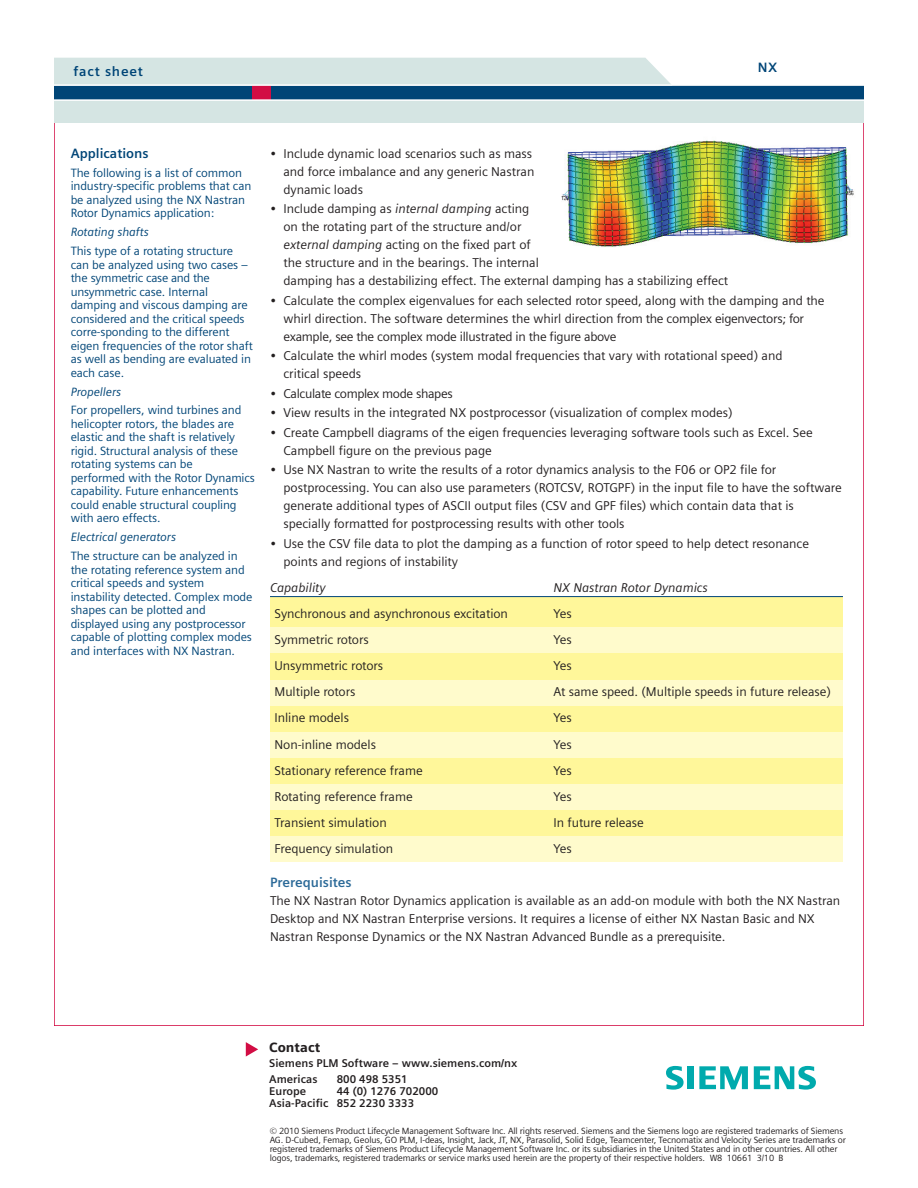
<style>
.page{position:relative;width:918px;height:1188px;background:#fff}
.page>*{position:absolute;margin:0;border:0;box-sizing:border-box;transform-origin:0 0}
.t1{font:700 13.5px "Siemens Sans";color:#004577}
.t2{font:700 13.5px "Siemens Sans";color:#2c6a98}
.t3{font:700 13.5px "Siemens Sans";letter-spacing:.055em;color:#004577}
.t4{font:900 13.5px "Siemens Sans";color:#231f20}
.t5{font:12.75px/18px "Siemens Sans";letter-spacing:-.005em;color:#231f20}
.t6{font:italic 12.75px "Siemens Sans";letter-spacing:-.005em;color:#231f20}
.t7{font:12.75px "Siemens Sans";letter-spacing:-.03em;color:#231f20}
.t8{font:12px/13.5px "Siemens Sans";letter-spacing:-.01em;color:#004577}
.t9{font:italic 12px "Siemens Sans";letter-spacing:-.01em;color:#004577}
.t10{font:700 11.25px/16.4px "Siemens Sans";color:#231f20}
.t11{font:9px/9px "Siemens Sans";letter-spacing:-.015em;color:#231f20}
.s1{font-style:italic}
</style>
<div class="page">
<div style="left:270px;top:597px;width:573px;height:252px;background:#fff79a"></div>
<div style="left:270px;top:628px;width:573px;height:25px;background:#fffbcc"></div>
<div style="left:270px;top:680px;width:573px;height:26px;background:#fffbcc"></div>
<div style="left:270px;top:733px;width:573px;height:25px;background:#fffbcc"></div>
<div style="left:270px;top:784px;width:573px;height:26px;background:#fffbcc"></div>
<div style="left:270px;top:836px;width:573px;height:26px;background:#fffbcc"></div>
<div style="left:54px;top:101px;width:810px;height:22px;background:#d5e5e3"></div>
<div style="left:54px;top:85px;width:810px;height:15px;background:#004577"></div>
<div style="left:54px;top:58px;width:617px;height:26px;background:#d5e5e3"></div>
<div style="left:252px;top:85px;width:18px;height:15px;background:#d20d44"></div>
<hr style="left:52px;top:84px;width:827px;height:2px;background:#fff">
<hr style="left:52px;top:99px;width:822px;height:2px;background:#fff">
<hr style="left:270px;top:596px;width:573px;height:1px;background:#004577">
<img style="left:562px;top:140px;width:292px;height:107px">
<svg style="left:246px;top:1042px;width:12px;height:15px"></svg>
<svg style="left:666px;top:1066px;width:18px;height:24px"></svg>
<div style="left:687px;top:1066px;width:7px;height:23px;background:#00aaad"></div>
<svg style="left:699px;top:1066px;width:49px;height:23px"></svg>
<svg style="left:754px;top:1066px;width:62px;height:24px"></svg>
<p class="t3" style="left:74px;top:63px;width:71px">fact sheet</p>
<p class="t1" style="left:758px;top:59px;width:21px">NX</p>
<p class="t1" style="left:71px;top:145px;width:79px">Applications</p>
<p class="t8" style="left:71px;top:166px;width:182px">The following is a list of common industry-specific problems that can be analyzed using the NX Nastran<br>Rotor Dynamics application:</p>
<p class="t9" style="left:71px;top:225px;width:80px">Rotating shafts</p>
<p class="t8" style="left:71px;top:244px;width:184px">This type of a rotating structure can be analyzed using two cases – the symmetric case and the unsymmetric case. Internal damping and viscous damping are considered and the critical speeds corre-sponding to the different eigen frequencies of the rotor shaft as well as bending are evaluated in each case.</p>
<p class="t9" style="left:71px;top:384px;width:52px">Propellers</p>
<p class="t8" style="left:71px;top:404px;width:186px">For propellers, wind turbines and helicopter rotors, the blades are elastic and the shaft is relatively rigid. Structural analysis of these rotating systems can be<br>performed with the Rotor Dynamics capability. Future enhancements could enable structural coupling with aero effects.</p>
<p class="t9" style="left:71px;top:530px;width:107px">Electrical generators</p>
<p class="t8" style="left:71px;top:549px;width:183px">The structure can be analyzed in the rotating reference system and critical speeds and system instability detected. Complex mode shapes can be plotted and displayed using any postprocessor capable of plotting complex modes and interfaces with NX Nastran.</p>
<p class="t5" style="left:284px;top:144px;width:252px;text-indent:-14px">• Include dynamic load scenarios such as mass and force imbalance and any generic Nastran dynamic loads</p>
<p class="t5" style="left:284px;top:200px;width:446px;text-indent:-13px">• Include damping as <span class="s1">internal damping</span> acting<br>on the rotating part of the structure and/or<br><span class="s1">external damping</span> acting on the fixed part of<br>the structure and in the bearings. The internal<br>damping has a destabilizing effect. The external damping has a stabilizing effect</p>
<p class="t5" style="left:284px;top:291px;width:543px;text-indent:-13px">• Calculate the complex eigenvalues for each selected rotor speed, along with the damping and the whirl direction. The software determines the whirl direction from the complex eigenvectors; for example, see the complex mode illustrated in the figure above</p>
<p class="t5" style="left:284px;top:347px;width:501px;text-indent:-13px">• Calculate the whirl modes (system modal frequencies that vary with rotational speed) and critical speeds</p>
<p class="t7" style="left:270px;top:386px;width:184px">• Calculate complex mode shapes</p>
<p class="t5" style="left:270px;top:404px;width:464px">• View results in the integrated NX postprocessor (visualization of complex modes)</p>
<p class="t5" style="left:284px;top:423px;width:531px;text-indent:-14px">• Create Campbell diagrams of the eigen frequencies leveraging software tools such as Excel. See<br>Campbell figure on the previous page</p>
<p class="t5" style="left:284px;top:461px;width:560px;text-indent:-14px">• Use NX Nastran to write the results of a rotor dynamics analysis to the F06 or OP2 file for postprocessing. You can also use parameters (ROTCSV, ROTGPF) in the input file to have the software generate additional types of ASCII output files (CSV and GPF files) which contain data that is specially formatted for postprocessing results with other tools</p>
<p class="t5" style="left:284px;top:534px;width:527px;text-indent:-13px">• Use the CSV file data to plot the damping as a function of rotor speed to help detect resonance points and regions of instability</p>
<p class="t6" style="left:270px;top:580px;width:57px">Capability</p>
<p class="t6" style="left:554px;top:580px;width:156px">NX Nastran Rotor Dynamics</p>
<p class="t5" style="left:275px;top:605px;width:235px">Synchronous and asynchronous excitation</p>
<p class="t5" style="left:554px;top:605px;width:20px">Yes</p>
<p class="t5" style="left:275px;top:631px;width:96px">Symmetric rotors</p>
<p class="t5" style="left:554px;top:631px;width:20px">Yes</p>
<p class="t5" style="left:275px;top:657px;width:110px">Unsymmetric rotors</p>
<p class="t5" style="left:554px;top:657px;width:20px">Yes</p>
<p class="t5" style="left:275px;top:683px;width:83px">Multiple rotors</p>
<p class="t5" style="left:554px;top:683px;width:279px">At same speed. (Multiple speeds in future release)</p>
<p class="t5" style="left:275px;top:709px;width:76px">Inline models</p>
<p class="t5" style="left:554px;top:709px;width:20px">Yes</p>
<p class="t5" style="left:275px;top:735px;width:103px">Non-inline models</p>
<p class="t5" style="left:554px;top:735px;width:20px">Yes</p>
<p class="t5" style="left:275px;top:761px;width:150px">Stationary reference frame</p>
<p class="t5" style="left:554px;top:761px;width:20px">Yes</p>
<p class="t5" style="left:275px;top:787px;width:140px">Rotating reference frame</p>
<p class="t5" style="left:554px;top:787px;width:20px">Yes</p>
<p class="t5" style="left:275px;top:813px;width:114px">Transient simulation</p>
<p class="t5" style="left:554px;top:813px;width:92px">In future release</p>
<p class="t5" style="left:275px;top:840px;width:120px">Frequency simulation</p>
<p class="t5" style="left:554px;top:840px;width:20px">Yes</p>
<p class="t2" style="left:270px;top:875px;width:83px">Prerequisites</p>
<p class="t5" style="left:270px;top:892px;width:572px">The NX Nastran Rotor Dynamics application is available as an add-on module with both the NX Nastran<br>Desktop and NX Nastran Enterprise versions. It requires a license of either NX Nastan Basic and NX<br>Nastran Response Dynamics or the NX Nastran Advanced Bundle as a prerequisite.</p>
<p class="t4" style="left:269px;top:1040px;width:52px">Contact</p>
<p class="t10" style="left:269px;top:1054px;width:250px">Siemens PLM Software – www.siemens.com/nx<br>Americas</p>
<p class="t10" style="left:337px;top:1071px;width:72px">800 498 5351</p>
<p class="t10" style="left:269px;top:1085px;width:171px;line-height:12px;text-indent:67px">44 (0) 1276 702000<br>Asia-Pacific 852 2230 3333</p>
<p class="t10" style="left:269px;top:1083px;width:39px">Europe</p>
<p class="t11" style="left:270px;top:1126px;width:578px">© 2010 Siemens Product Lifecycle Management Software Inc. All rights reserved. Siemens and the Siemens logo are registered trademarks of Siemens AG. D-Cubed, Femap, Geolus, GO PLM, I-deas, Insight, Jack, JT, NX, Parasolid, Solid Edge, Teamcenter, Tecnomatix and Velocity Series are trademarks or registered trademarks of Siemens Product Lifecycle Management Software Inc. or its subsidiaries in the United States and in other countries. All other logos, trademarks, registered trademarks or service marks used herein are the property of their respective holders. W8 10661 3/10 B</p>
</div>
